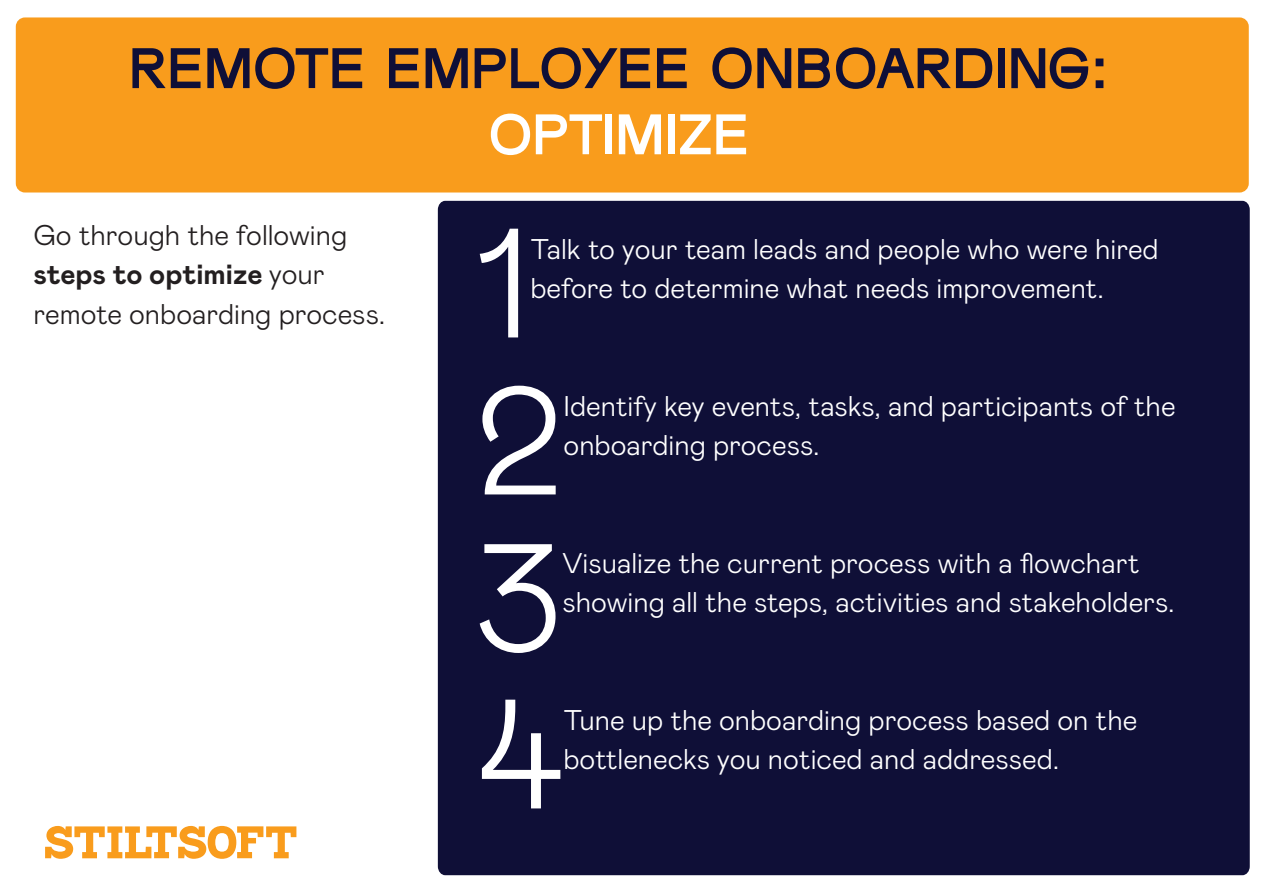
<style>
.page{position:relative;width:1263px;height:893px;background:#fff}
.page>*{position:absolute;margin:0;border:0;box-sizing:border-box;transform-origin:0 0}
.t1{font:300 155.4px "Mabry Pro";color:#fff}
.t2{font:300 153.15px "Mabry Pro";color:#fff}
.t3{font:700 57px/66.2px "Form";color:#0f0f37;text-align:center}
.t4{font:300 28.5px/39.3px "Mabry Pro";color:#fff}
.t5{font:300 28.5px/39.3px "Mabry Pro";color:#231f20}
.s1{font-family:"Arial"}
.s2{color:#fff}
.s3{font-weight:700}
</style>
<div class="page">
<div style="left:16px;top:17px;width:1233px;height:175px;background:#f99c1c;border-radius:9px"></div>
<div style="left:438px;top:201px;width:812px;height:674px;background:#0f0f37"></div>
<svg style="left:45px;top:826px;width:251px;height:33px"></svg>
<h3 class="t3" style="left:129px;top:36px;width:981px">REMOTE EMPLOYEE ONBOARDING<span class="s1">:<br></span><span class="s2">OPTIMIZE</span></h3>
<p class="t5" style="left:34px;top:217px;width:353px">Go through the following <span class="s3">steps to optimize</span> your remote onboarding process.</p>
<h1 class="t1" style="left:476px;top:214px;width:56px">1</h1>
<p class="t4" style="left:530px;top:231px;width:630px">Talk to your team leads and people who were hired</p>
<p class="t4" style="left:530px;top:270px;width:575px">before to determine what needs improvement.</p>
<h2 class="t2" style="left:476px;top:373px;width:89px">2</h2>
<p class="t4" style="left:564px;top:388px;width:613px">Identify key events, tasks, and participants of the onboarding process.</p>
<h2 class="t2" style="left:476px;top:530px;width:88px">3</h2>
<p class="t4" style="left:563px;top:545px;width:579px">Visualize the current process with a flowchart</p>
<p class="t4" style="left:563px;top:584px;width:613px">showing all the steps, activities and stakeholders.</p>
<h1 class="t1" style="left:476px;top:685px;width:89px">4</h1>
<p class="t4" style="left:563px;top:702px;width:575px">Tune up the onboarding process based on the</p>
<p class="t4" style="left:563px;top:741px;width:497px">bottlenecks you noticed and addressed.</p>
</div>
